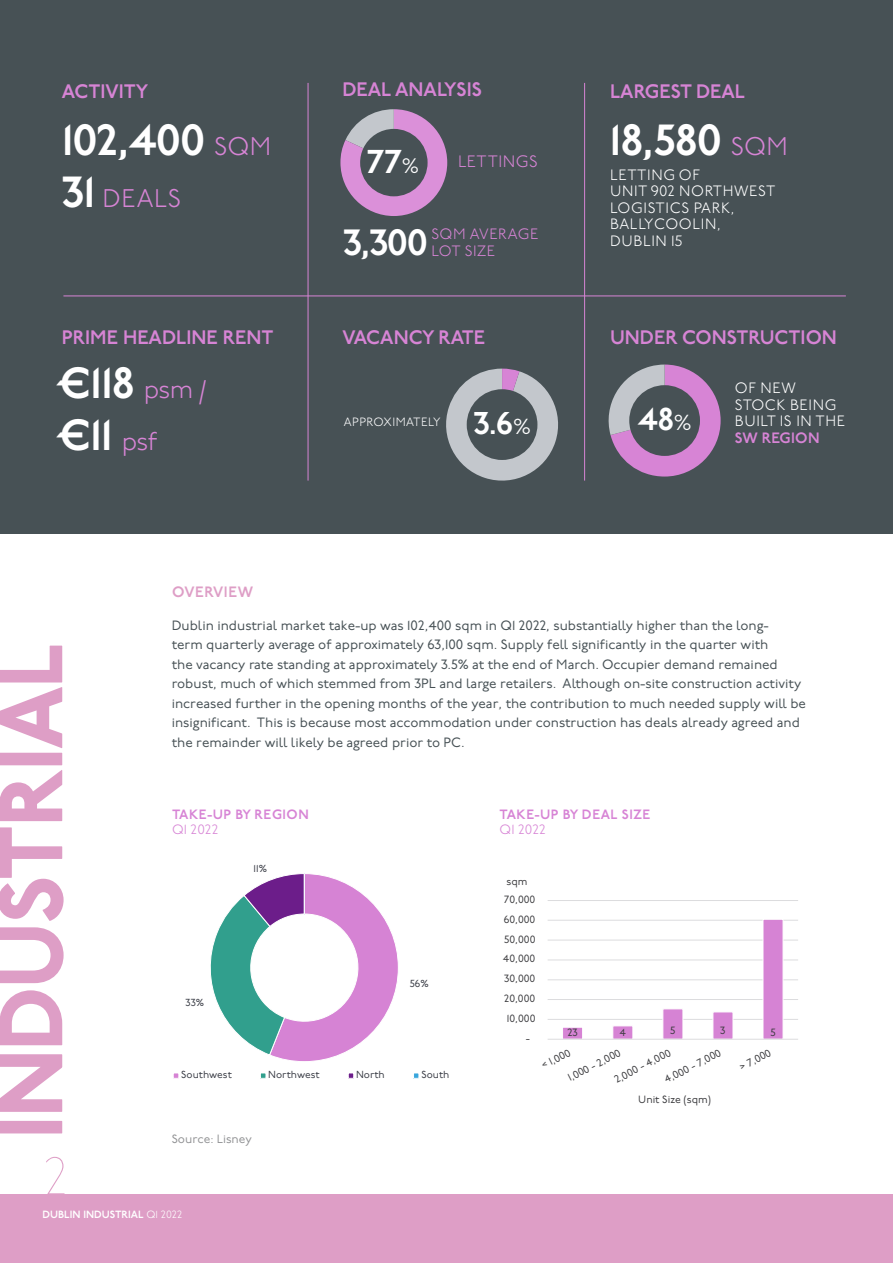
<style>
.page{position:relative;width:893px;height:1263px;background:#fff}
.page>*{position:absolute;margin:0;border:0;box-sizing:border-box;transform-origin:0 0}
.t1{font:800 90px "P22 Underground";letter-spacing:-.02em;color:#de9ec6}
.t2{font:100 52.5px "P22 Underground";color:#de9ec6}
.t3{font:600 43.5px "P22 Underground";letter-spacing:-.01em;color:#fff}
.t4{font:600 36.45px "P22 Underground";color:#fff}
.t5{font:600 33px "P22 Underground";color:#fff}
.t6{font:600 31.5px "P22 Underground";color:#fff}
.t7{font:300 25.5px "P22 Underground";letter-spacing:.025em;color:#d784d5}
.t8{font:600 19.5px "P22 Underground";color:#d784d5}
.t9{font:300 16.5px "P22 Underground";letter-spacing:.03em;color:#d784d5}
.t10{font:300 15px/16.5px "P22 Underground";letter-spacing:.04em;color:#fff}
.t11{font:300 15px/16.5px "P22 Underground";letter-spacing:.03em;color:#d784d5}
.Investment_Subheadin{font:600 15px "P22 Underground";letter-spacing:.04em;color:#de9ec6}
.t12{font:600 15px "P22 Underground";letter-spacing:.02em;color:#d784d5}
.Grey_Text{font:13.5px/19.5px "P22 Underground";color:#475155}
.t13{font:600 13.5px/15px "P22 Underground";letter-spacing:.04em;color:#d784d5}
.t14{font:300 13.5px "P22 Underground";color:#d784d5}
.t15{font:300 12px "P22 Underground";letter-spacing:.04em;color:#fff}
.t16{font:12px "P22 Underground";color:#929395}
.t17{font:10.5px "P22 Underground";color:#3b3b3e}
.t18{font:600 10.5px "P22 Underground";color:#fff}
.t19{font:10.2px "P22 Underground";color:#383b44}
.s1{font-weight:300;font-size:25.5px;color:#d784d5}
.s2{font-weight:600;font-size:43.5px;color:#fff}
.s3{font-weight:300;font-size:21px}
.s4{font-weight:300;font-size:21.75px}
.s5{font-weight:300}
</style>
<div class="page">
<div style="left:0;top:0;width:893px;height:534px;background:#475155"></div>
<div style="left:0;top:1194px;width:893px;height:69px;background:#de9ec6"></div>
<svg style="left:446px;top:369px;width:112px;height:112px"></svg>
<hr style="left:308px;top:83px;width:1px;height:398px;background:#d784d5">
<hr style="left:63px;top:295px;width:783px;height:1px;background:#d784d5">
<hr style="left:584px;top:83px;width:1px;height:398px;background:#d784d5">
<svg style="left:340px;top:109px;width:107px;height:107px"></svg>
<svg style="left:608px;top:365px;width:113px;height:111px"></svg>
<svg style="left:210px;top:873px;width:188px;height:189px"></svg>
<hr style="left:304px;top:873px;width:1px;height:41px;background:#fff">
<svg style="left:173px;top:1073px;width:6px;height:5px"></svg>
<svg style="left:260px;top:1073px;width:6px;height:5px"></svg>
<svg style="left:348px;top:1073px;width:6px;height:5px"></svg>
<svg style="left:414px;top:1073px;width:5px;height:5px"></svg>
<hr style="left:548px;top:1019px;width:250px;height:1px;background:#dcdcde">
<hr style="left:548px;top:999px;width:250px;height:1px;background:#dcdcde">
<hr style="left:548px;top:979px;width:250px;height:1px;background:#dcdcde">
<hr style="left:548px;top:960px;width:250px;height:1px;background:#dcdcde">
<hr style="left:548px;top:940px;width:250px;height:1px;background:#dcdcde">
<hr style="left:548px;top:920px;width:250px;height:1px;background:#dcdcde">
<hr style="left:548px;top:900px;width:250px;height:1px;background:#dcdcde">
<svg style="left:562px;top:919px;width:222px;height:120px"></svg>
<hr style="left:548px;top:1039px;width:250px;height:1px;background:#dcdcde">
<p class="t8" style="left:62px;top:80px;width:88px">ACTIVITY</p>
<p class="t8" style="left:342px;top:78px;width:141px">DEAL ANALYSIS</p>
<p class="t8" style="left:610px;top:80px;width:137px">LARGEST DEAL</p>
<p class="t3" style="left:62px;top:116px;width:211px">102,400 <span class="s1">SQM</span></p>
<p class="t7" style="left:62px;top:184px;width:121px"><span class="s2">31</span> DEALS</p>
<p class="t5" style="left:366px;top:143px;width:54px">77<span class="s3">%</span></p>
<p class="t9" style="left:458px;top:152px;width:82px">LETTINGS</p>
<p class="t11" style="left:431px;top:226px;width:109px">SQM AVERAGE<br>LOT SIZE</p>
<p class="t4" style="left:343px;top:222px;width:86px">3,300</p>
<p class="t3" style="left:610px;top:116px;width:179px">18,580 <span class="s1">SQM</span></p>
<p class="t10" style="left:610px;top:167px;width:167px">LETTING OF<br>UNIT 902 NORTHWEST<br>LOGISTICS PARK,<br>BALLYCOOLIN,<br>DUBLIN 15</p>
<p class="t8" style="left:62px;top:326px;width:213px">PRIME HEADLINE RENT</p>
<p class="t8" style="left:342px;top:326px;width:144px">VACANCY RATE</p>
<p class="t8" style="left:610px;top:326px;width:228px">UNDER CONSTRUCTION</p>
<p class="t3" style="left:56px;top:359px;width:152px">€118 <span class="s1">psm /</span></p>
<p class="t3" style="left:56px;top:411px;width:103px">€11 <span class="s1">psf</span></p>
<p class="t15" style="left:344px;top:416px;width:98px">APPROXIMATELY</p>
<p class="t6" style="left:474px;top:405px;width:59px">3.6<span class="s4">%</span></p>
<p class="t6" style="left:637px;top:401px;width:56px">48<span class="s4">%</span></p>
<p class="t10" style="left:735px;top:380px;width:112px">OF NEW<br>STOCK BEING<br>BUILT IS IN THE</p>
<p class="t12" style="left:735px;top:429px;width:86px">SW REGION</p>
<p class="t1" style="left:-21px;top:1139px;width:497px;rotate:-90deg">INDUSTRIAL</p>
<p class="Investment_Subheadin" style="left:172px;top:584px;width:83px">OVERVIEW</p>
<p class="Grey_Text" style="left:172px;top:616px;width:636px">Dublin industrial market take-up was 102,400 sqm in Q1 2022, substantially higher than the long-<br>term quarterly average of approximately 63,100 sqm. Supply fell significantly in the quarter with<br>the vacancy rate standing at approximately 3.5% at the end of March. Occupier demand remained robust, much of which stemmed from 3PL and large retailers. Although on-site construction activity increased further in the opening months of the year, the contribution to much needed supply will be insignificant. This is because most accommodation under construction has deals already agreed and the remainder will likely be agreed prior to PC.</p>
<p class="t13" style="left:172px;top:807px;width:138px">TAKE-UP BY REGION<br><span class="s5">Q1 2022</span></p>
<p class="t19" style="left:185px;top:997px;width:20px">33%</p>
<p class="t19" style="left:254px;top:863px;width:15px">11%</p>
<p class="t19" style="left:410px;top:978px;width:20px">56%</p>
<p class="t19" style="left:181px;top:1069px;width:52px">Southwest</p>
<p class="t19" style="left:268px;top:1069px;width:53px">Northwest</p>
<p class="t19" style="left:356px;top:1069px;width:30px">North</p>
<p class="t19" style="left:421px;top:1069px;width:29px">South</p>
<p class="t16" style="left:172px;top:1132px;width:82px">Source: Lisney</p>
<p class="t13" style="left:499px;top:807px;width:153px">TAKE-UP BY DEAL SIZE</p>
<p class="t14" style="left:499px;top:821px;width:48px">Q1 2022</p>
<p class="t17" style="left:507px;top:876px;width:22px">sqm</p>
<p class="t17" style="left:504px;top:893px;width:33px">70,000</p>
<p class="t17" style="left:504px;top:913px;width:33px">60,000</p>
<p class="t17" style="left:504px;top:933px;width:33px">50,000</p>
<p class="t17" style="left:503px;top:953px;width:34px">40,000</p>
<p class="t17" style="left:504px;top:973px;width:33px">30,000</p>
<p class="t17" style="left:504px;top:993px;width:33px">20,000</p>
<p class="t17" style="left:507px;top:1012px;width:30px">10,000</p>
<p class="t17" style="left:526px;top:1032px;width:6px">-</p>
<p class="t17" style="left:567px;top:1027px;width:12px">23</p>
<p class="t17" style="left:619px;top:1026px;width:8px">4</p>
<p class="t17" style="left:670px;top:1025px;width:7px">5</p>
<p class="t17" style="left:720px;top:1024px;width:7px">3</p>
<p class="t17" style="left:770px;top:1027px;width:7px">5</p>
<p class="t17" style="left:566px;top:1073px;width:59px;rotate:-27deg">1,000 - 2,000</p>
<p class="t17" style="left:540px;top:1061px;width:33px;rotate:-27deg">&lt; 1,000</p>
<p class="t17" style="left:662px;top:1075px;width:64px;rotate:-27deg">4,000 - 7,000</p>
<p class="t17" style="left:737px;top:1062px;width:36px;rotate:-27deg">&gt; 7,000</p>
<p class="t17" style="left:612px;top:1075px;width:63px;rotate:-27deg">2,000 - 4,000</p>
<p class="t17" style="left:638px;top:1094px;width:74px">Unit Size (sqm)</p>
<p class="t2" style="left:43px;top:1147px;width:29px">2</p>
<p class="t18" style="left:43px;top:1209px;width:141px">DUBLIN INDUSTRIAL <span class="s5">Q1 2022</span></p>
</div>
